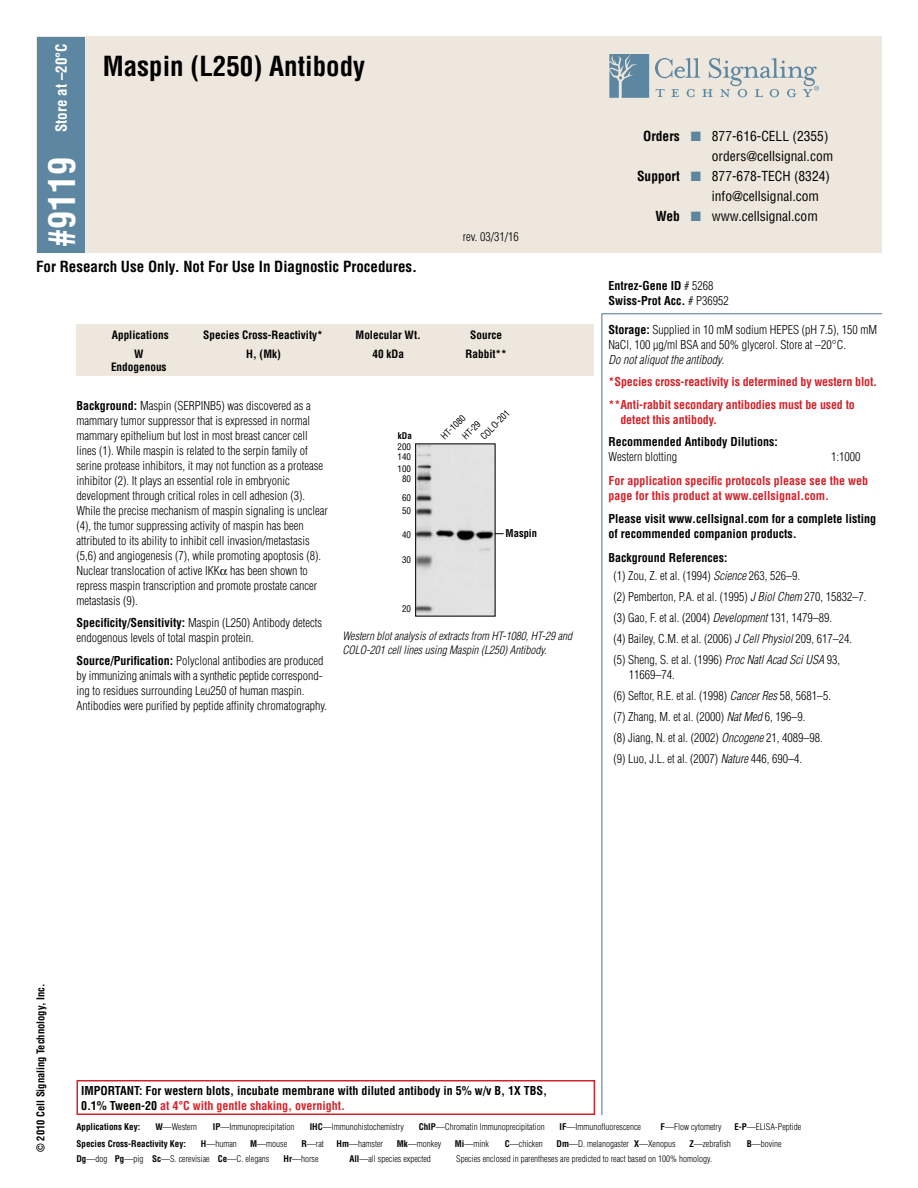
<style>
.page{position:relative;width:918px;height:1188px;background:#fff}
.page>*{position:absolute;margin:0;border:0;box-sizing:border-box;transform-origin:0 0}
.t1{font:700 condensed 36px "Helvetica";color:#fff}
.t2{font:700 condensed 27px "Helvetica";color:#000}
.t3{font:700 condensed 15px "Helvetica";color:#000}
.t4{font:700 condensed 15px "Helvetica";color:#fff}
.t5{font:condensed 13.5px "Helvetica";color:#000}
.t6{font:300 condensed 12px/15px "Helvetica";color:#000}
.t7{font:700 condensed 12px/15px "Helvetica";color:#000}
.t8{font:700 condensed 12px/22.5px "Helvetica";letter-spacing:-.01em;color:#d2232a}
.t9{font:italic 300 condensed 11.25px/13.5px "Helvetica";color:#000}
.t10{font:700 condensed 11.25px/12.8px "Helvetica";color:#000;text-align:center}
.t11{font:700 condensed 10.5px "Helvetica";color:#000}
.t12{font:300 condensed 9px "Helvetica";color:#000}
.t13{font:700 condensed 9px "Helvetica";color:#000}
.t14{font:condensed 9px/10.1px "Helvetica";color:#000}
.s1{font-weight:700}
.s2{color:#5d87a1}
.s3{font-weight:300}
.s4{font-style:italic}
.s5{color:#d2232a}
</style>
<div class="page">
<div style="left:76px;top:324px;width:518px;height:51px;background:#ede7dd"></div>
<svg style="left:601px;top:313px;width:281px;height:803px"></svg>
<div style="left:37px;top:36px;width:845px;height:217px;background:#ede7dd"></div>
<div style="left:37px;top:37px;width:48px;height:216px;background:#5d87a1"></div>
<div style="left:76px;top:1080px;width:519px;height:35px;border:2px solid #d2232a"></div>
<img style="left:417px;top:446px;width:76px;height:168px">
<div style="left:415px;top:444px;width:80px;height:172px;border:1px solid #000"></div>
<svg style="left:609px;top:54px;width:40px;height:44px;background:#7295a9"></svg>
<svg style="left:655px;top:58px;width:164px;height:39px"></svg>
<p class="t4" style="left:52px;top:132px;width:90px;rotate:-90deg">Store at –20°C</p>
<h2 class="t2" style="left:103px;top:50px;width:264px">Maspin (L250) Antibody</h2>
<h1 class="t1" style="left:39px;top:247px;width:91px;rotate:-90deg">#9119</h1>
<p class="t3" style="left:36px;top:257px;width:383px">For Research Use Only. Not For Use In Diagnostic Procedures.</p>
<p class="t6" style="left:463px;top:229px;width:57px">rev. 03/31/16</p>
<p class="t10" style="left:112px;top:328px;width:58px">Applications</p>
<p class="t10" style="left:203px;top:328px;width:121px">Species Cross-Reactivity*</p>
<p class="t10" style="left:356px;top:328px;width:67px">Molecular Wt.</p>
<p class="t10" style="left:470px;top:328px;width:33px">Source</p>
<p class="t10" style="left:111px;top:347px;width:57px">W<br>Endogenous</p>
<p class="t10" style="left:246px;top:347px;width:36px">H, (Mk)</p>
<p class="t10" style="left:372px;top:347px;width:33px">40 kDa</p>
<p class="t10" style="left:466px;top:347px;width:43px">Rabbit**</p>
<p class="t6" style="left:76px;top:398px;width:253px"><span class="s1">Background:</span> Maspin (SERPINB5) was discovered as a mammary tumor suppressor that is expressed in normal mammary epithelium but lost in most breast cancer cell lines (1). While maspin is related to the serpin family of serine protease inhibitors, it may not function as a protease inhibitor (2). It plays an essential role in embryonic development through critical roles in cell adhesion (3).<br>While the precise mechanism of maspin signaling is unclear (4), the tumor suppressing activity of maspin has been attributed to its ability to inhibit cell invasion/metastasis (5,6) and angiogenesis (7), while promoting apoptosis (8).<br>Nuclear translocation of active IKK has been shown to repress maspin transcription and promote prostate cancer metastasis (9).</p>
<p class="t6" style="left:76px;top:615px;width:247px"><span class="s1">Specificity/Sensitivity:</span> Maspin (L250) Antibody detects endogenous levels of total maspin protein.</p>
<p class="t6" style="left:76px;top:653px;width:252px"><span class="s1">Source/Purification:</span> Polyclonal antibodies are produced by immunizing animals with a synthetic peptide correspond&shy;ing to residues surrounding Leu250 of human maspin.<br>Antibodies were purified by peptide affinity chromatography.</p>
<p class="t14" style="left:448px;top:422px;width:23px;line-height:14.9px;text-indent:-15px;rotate:-45deg">HT-1080<br>HT-29</p>
<p class="t14" style="left:479px;top:434px;width:38px;rotate:-45deg">COLO-201</p>
<p class="t13" style="left:398px;top:430px;width:15px">kDa</p>
<p class="t14" style="left:398px;top:442px;width:15px">200<br>140</p>
<p class="t14" style="left:398px;top:464px;width:15px;text-align:center">100<br>80</p>
<p class="t14" style="left:402px;top:491px;width:10px;line-height:13px">60<br>50</p>
<p class="t14" style="left:402px;top:529px;width:10px">40</p>
<p class="t14" style="left:402px;top:555px;width:10px">30</p>
<p class="t11" style="left:506px;top:527px;width:33px">Maspin</p>
<p class="t14" style="left:402px;top:604px;width:10px">20</p>
<p class="t9" style="left:342px;top:629px;width:231px">Western blot analysis of extracts from HT-1080, HT-29 and<br>COLO-201 cell lines using Maspin (L250) Antibody.</p>
<p class="t5" style="left:643px;top:128px;width:187px"><span class="s1">Orders</span> <span class="s2">■</span> 877-616-CELL (2355)</p>
<p class="t5" style="left:712px;top:148px;width:123px">orders@cellsignal.com</p>
<p class="t5" style="left:637px;top:168px;width:194px"><span class="s1">Support</span> <span class="s2">■</span> 877-678-TECH (8324)</p>
<p class="t5" style="left:712px;top:188px;width:109px">info@cellsignal.com</p>
<p class="t5" style="left:655px;top:208px;width:164px"><span class="s1">Web</span> <span class="s2">■</span> www.cellsignal.com</p>
<p class="t7" style="left:609px;top:278px;width:122px">Entrez-Gene ID <span class="s3"># 5268<br></span>Swiss-Prot Acc. <span class="s3"># P36952</span></p>
<p class="t6" style="left:609px;top:322px;width:270px"><span class="s1">Storage:</span> Supplied in 10 mM sodium HEPES (pH 7.5), 150 mM<br>NaCl, 100 µg/ml BSA and 50% glycerol. Store at –20°C.<br><span class="s4">Do not aliquot the antibody</span>.</p>
<p class="t8" style="left:609px;top:370px;width:270px">*Species cross-reactivity is determined by western blot. **Anti-rabbit secondary antibodies must be used to</p>
<p class="t8" style="left:620px;top:408px;width:98px">detect this antibody.</p>
<p class="t7" style="left:609px;top:434px;width:171px">Recommended Antibody Dilutions:</p>
<p class="t6" style="left:609px;top:449px;width:70px">Western blotting</p>
<p class="t6" style="left:831px;top:449px;width:31px">1:1000</p>
<p class="t8" style="left:609px;top:473px;width:261px;line-height:15px">For application specific protocols please see the web page for this product at www.cellsignal.com.</p>
<p class="t7" style="left:609px;top:511px;width:269px">Please visit www.cellsignal.com for a complete listing of recommended companion products.</p>
<p class="t6" style="left:613px;top:548px;width:188px;line-height:18px;text-indent:-5px"><span class="s1">Background References:<br></span>(1) Zou, Z. et al. (1994) <span class="s4">Science</span> 263, 526–9.</p>
<p class="t6" style="left:613px;top:586px;width:254px;line-height:21px">(2) Pemberton, P.A. et al. (1995) <span class="s4">J Biol Chem</span> 270, 15832–7. (3) Gao, F. et al. (2004) <span class="s4">Development</span> 131, 1479–89.<br>(4) Bailey, C.M. et al. (2006) <span class="s4">J Cell Physiol</span> 209, 617–24. (5) Sheng, S. et al. (1996) <span class="s4">Proc Natl Acad Sci USA</span> 93,</p>
<p class="t6" style="left:613px;top:664px;width:219px;line-height:21px;text-indent:15px">11669–74.<br>(6) Seftor, R.E. et al. (1998) <span class="s4">Cancer Res</span> 58, 5681–5. (7) Zhang, M. et al. (2000) <span class="s4">Nat Med</span> 6, 196–9.<br>(8) Jiang, N. et al. (2002) <span class="s4">Oncogene</span> 21, 4089–98. (9) Luo, J.L. et al. (2007) <span class="s4">Nature</span> 446, 690–4.</p>
<p class="t11" style="left:34px;top:1152px;width:170px;rotate:-90deg">© 2010 Cell Signaling Technology, Inc.</p>
<p class="t7" style="left:81px;top:1083px;width:468px">IMPORTANT: For western blots, incubate membrane with diluted antibody in 5% w/v B, 1X TBS,<br>0.1% Tween-20 <span class="s5">at 4°C with gentle shaking, overnight.</span></p>
<p class="t13" style="left:76px;top:1121px;width:65px">Applications Key:</p>
<p class="t12" style="left:155px;top:1121px;width:43px"><span class="s1">W</span>—Western</p>
<p class="t12" style="left:213px;top:1121px;width:83px"><span class="s1">IP</span>—Immunoprecipitation</p>
<p class="t12" style="left:310px;top:1121px;width:96px"><span class="s1">IHC</span>—Immunohistochemistry</p>
<p class="t12" style="left:419px;top:1121px;width:127px"><span class="s1">ChIP</span>—Chromatin Immunoprecipitation</p>
<p class="t12" style="left:560px;top:1121px;width:83px"><span class="s1">IF</span>—Immunofluorescence</p>
<p class="t12" style="left:661px;top:1121px;width:63px"><span class="s1">F</span>—Flow cytometry</p>
<p class="t12" style="left:734px;top:1121px;width:68px"><span class="s1">E-P</span>—ELISA-Peptide</p>
<p class="t13" style="left:76px;top:1138px;width:111px">Species Cross-Reactivity Key:</p>
<p class="t12" style="left:201px;top:1138px;width:37px"><span class="s1">H</span>—human</p>
<p class="t12" style="left:250px;top:1138px;width:38px"><span class="s1">M</span>—mouse</p>
<p class="t12" style="left:301px;top:1138px;width:24px"><span class="s1">R</span>—rat</p>
<p class="t12" style="left:337px;top:1138px;width:48px"><span class="s1">Hm</span>—hamster</p>
<p class="t12" style="left:397px;top:1138px;width:46px"><span class="s1">Mk</span>—monkey</p>
<p class="t12" style="left:455px;top:1138px;width:36px"><span class="s1">Mi</span>—mink</p>
<p class="t12" style="left:505px;top:1138px;width:39px"><span class="s1">C</span>—chicken</p>
<p class="t12" style="left:557px;top:1138px;width:121px"><span class="s1">Dm</span>—D. melanogaster <span class="s1">X</span>—Xenopus</p>
<p class="t12" style="left:689px;top:1138px;width:43px"><span class="s1">Z</span>—zebrafish</p>
<p class="t12" style="left:747px;top:1138px;width:36px"><span class="s1">B</span>—bovine</p>
<p class="t12" style="left:76px;top:1153px;width:194px"><span class="s1">Dg</span>—dog <span class="s1">Pg</span>—pig <span class="s1">Sc</span>—S. cerevisiae <span class="s1">Ce</span>—C. elegans</p>
<p class="t12" style="left:284px;top:1153px;width:36px"><span class="s1">Hr</span>—horse</p>
<p class="t12" style="left:349px;top:1153px;width:83px"><span class="s1">All</span>—all species expected</p>
<p class="t12" style="left:456px;top:1153px;width:257px">Species enclosed in parentheses are predicted to react based on 100% homology.</p>
</div>
